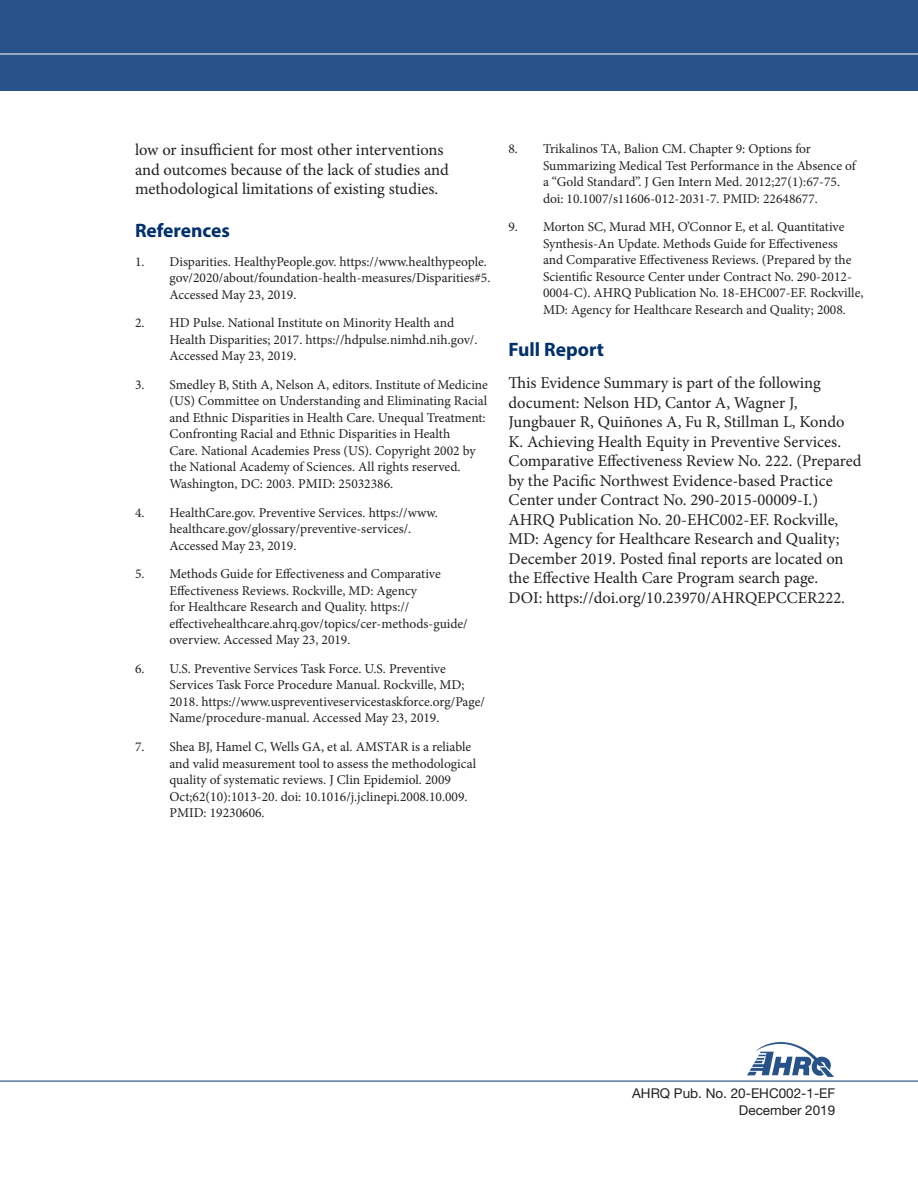
<style>
.page{position:relative;width:918px;height:1188px;background:#fff}
.page>*{position:absolute;margin:0;border:0;box-sizing:border-box;transform-origin:0 0}
.Head_Level_1{font:700 19.5px "Myriad Pro";color:#00306d}
.Text{font:16.5px/19.5px "Minion Pro";color:#231f20}
.Reference{font:13.5px/16.5px "Minion Pro";color:#231f20}
.Text-2{font:13.5px/16.5px "Helvetica Neue";color:#231f20;text-align:right}
</style>
<div class="page">
<hr style="left:0;top:1081px;width:918px;height:1px;background:#00306d">
<div style="left:0;top:0;width:918px;height:91px;background:#275389"></div>
<hr style="left:0;top:54px;width:918px;height:1px;background:#fff">
<img style="left:747px;top:1042px;width:87px;height:35px">
<p class="Text" style="left:135px;top:140px;width:315px">low or insufficient for most other interventions and outcomes because of the lack of studies and methodological limitations of existing studies.</p>
<h1 class="Head_Level_1" style="left:135px;top:218px;width:96px">References</h1>
<p class="Reference" style="left:170px;top:253px;width:323px;text-indent:-34px">1. Disparities. HealthyPeople.gov. https://www.healthypeople. gov/2020/about/foundation-health-measures/Disparities#5.<br>Accessed May 23, 2019.</p>
<p class="Reference" style="left:170px;top:315px;width:309px;text-indent:-34px">2. HD Pulse. National Institute on Minority Health and<br>Health Disparities; 2017. https://hdpulse.nimhd.nih.gov/.<br>Accessed May 23, 2019.</p>
<p class="Reference" style="left:170px;top:376px;width:320px;text-indent:-34px">3. Smedley B, Stith A, Nelson A, editors. Institute of Medicine (US) Committee on Understanding and Eliminating Racial and Ethnic Disparities in Health Care. Unequal Treatment:<br>Confronting Racial and Ethnic Disparities in Health<br>Care. National Academies Press (US). Copyright 2002 by the National Academy of Sciences. All rights reserved.<br>Washington, DC: 2003. PMID: 25032386.</p>
<p class="Reference" style="left:170px;top:504px;width:270px;text-indent:-34px">4. HealthCare.gov. Preventive Services. https://www. healthcare.gov/glossary/preventive-services/.<br>Accessed May 23, 2019.</p>
<p class="Reference" style="left:170px;top:566px;width:300px;text-indent:-34px">5. Methods Guide for Effectiveness and Comparative Effectiveness Reviews. Rockville, MD: Agency<br>for Healthcare Research and Quality. https:// effectivehealthcare.ahrq.gov/topics/cer-methods-guide/ overview. Accessed May 23, 2019.</p>
<p class="Reference" style="left:170px;top:660px;width:317px;text-indent:-34px">6. U.S. Preventive Services Task Force. U.S. Preventive Services Task Force Procedure Manual. Rockville, MD; 2018. https://www.uspreventiveservicestaskforce.org/Page/ Name/procedure-manual. Accessed May 23, 2019.</p>
<p class="Reference" style="left:170px;top:739px;width:308px;text-indent:-34px">7. Shea BJ, Hamel C, Wells GA, et al. AMSTAR is a reliable and valid measurement tool to assess the methodological quality of systematic reviews. J Clin Epidemiol. 2009<br>Oct;62(10):1013-20. doi: 10.1016/j.jclinepi.2008.10.009.<br>PMID: 19230606.</p>
<p class="Reference" style="left:543px;top:141px;width:314px;text-indent:-34px">8. Trikalinos TA, Balion CM. Chapter 9: Options for Summarizing Medical Test Performance in the Absence of a “Gold Standard”. J Gen Intern Med. 2012;27(1):67-75. doi: 10.1007/s11606-012-2031-7. PMID: 22648677.</p>
<p class="Reference" style="left:543px;top:219px;width:322px;text-indent:-34px">9. Morton SC, Murad MH, O’Connor E, et al. Quantitative Synthesis-An Update. Methods Guide for Effectiveness<br>and Comparative Effectiveness Reviews. (Prepared by the Scientific Resource Center under Contract No. 290-2012- 0004-C). AHRQ Publication No. 18-EHC007-EF. Rockville, MD: Agency for Healthcare Research and Quality; 2008.</p>
<h1 class="Head_Level_1" style="left:508px;top:337px;width:97px">Full Report</h1>
<p class="Text" style="left:508px;top:373px;width:355px">This Evidence Summary is part of the following document: Nelson HD, Cantor A, Wagner J, Jungbauer R, Quiñones A, Fu R, Stillman L, Kondo K. Achieving Health Equity in Preventive Services.<br>Comparative Effectiveness Review No. 222. (Prepared by the Pacific Northwest Evidence-based Practice Center under Contract No. 290-2015-00009-I.)<br>AHRQ Publication No. 20-EHC002-EF. Rockville, MD: Agency for Healthcare Research and Quality; December 2019. Posted final reports are located on the Effective Health Care Program search page.<br>DOI: https://doi.org/10.23970/AHRQEPCCER222.</p>
<p class="Text-2" style="left:632px;top:1085px;width:205px">AHRQ Pub. No. 20-EHC002-1-EF<br>December 2019</p>
</div>
